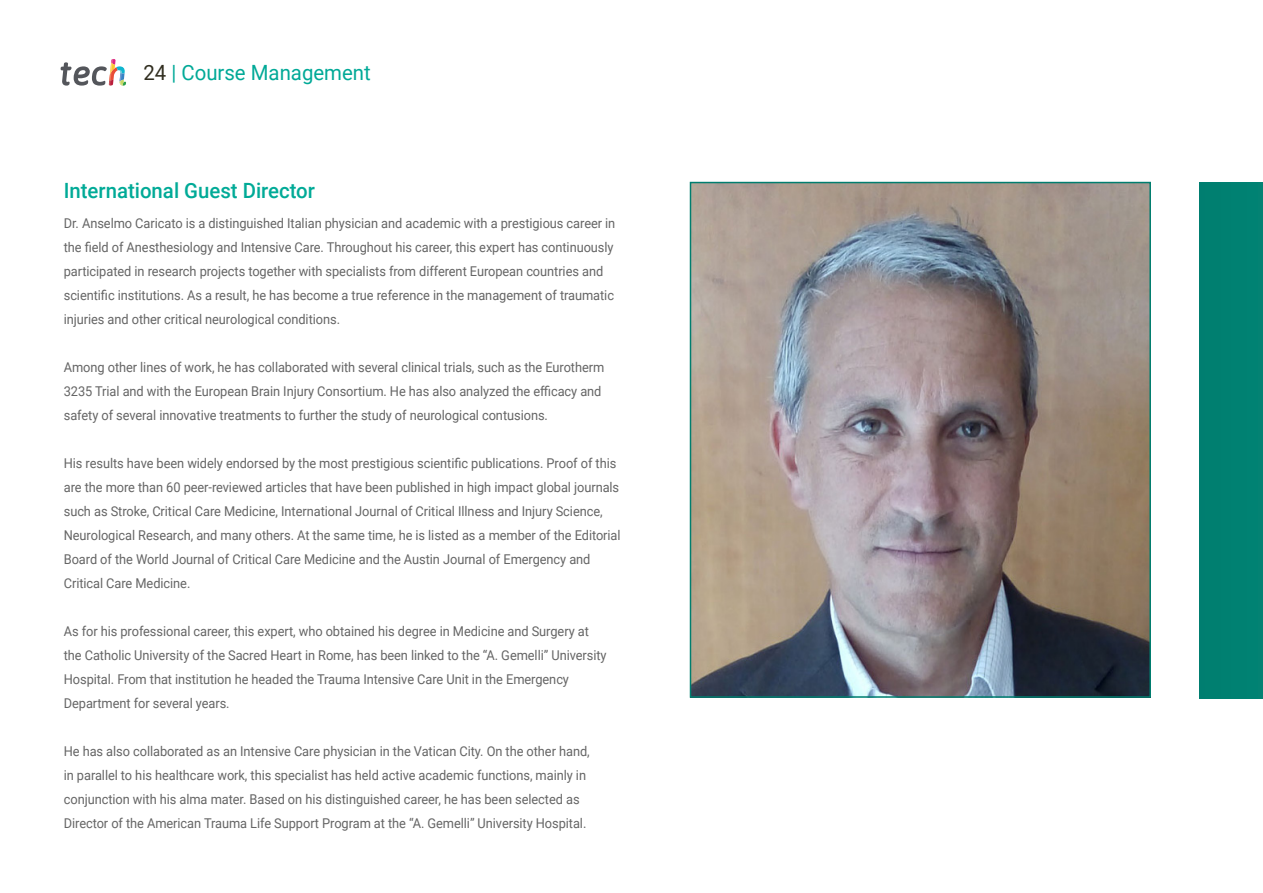
<style>
.page{position:relative;width:1263px;height:893px;background:#fff}
.page>*{position:absolute;margin:0;border:0;box-sizing:border-box;transform-origin:0 0}
.t1{font:500 21px "Roboto";color:#00aa97}
.t2{font:21px "Roboto";color:#00a997}
.t3{font:13.5px/24px "Roboto";letter-spacing:-.005em;color:#656565;scale:.95 1}
.s1{color:#312e20}
</style>
<div class="page">
<img style="left:693px;top:185px;width:455px;height:510px">
<div style="left:690px;top:182px;width:461px;height:516px;border:2px solid #007e6f"></div>
<div style="left:1199px;top:182px;width:64px;height:516px;background:#008071"></div>
<svg style="left:61px;top:59px;width:65px;height:27px"></svg>
<h1 class="t2" style="left:144px;top:57px;width:229px"><span class="s1">24</span> | Course Management</h1>
<h1 class="t1" style="left:64px;top:176px;width:253px">International Guest Director</h1>
<p class="t3" style="left:64px;top:210px;width:582px">Dr. Anselmo Caricato is a distinguished Italian physician and academic with a prestigious career in the field of Anesthesiology and Intensive Care. Throughout his career, this expert has continuously participated in research projects together with specialists from different European countries and scientific institutions. As a result, he has become a true reference in the management of traumatic injuries and other critical neurological conditions.</p>
<p class="t3" style="left:64px;top:354px;width:570px">Among other lines of work, he has collaborated with several clinical trials, such as the Eurotherm<br>3235 Trial and with the European Brain Injury Consortium. He has also analyzed the efficacy and safety of several innovative treatments to further the study of neurological contusions.</p>
<p class="t3" style="left:64px;top:450px;width:588px">His results have been widely endorsed by the most prestigious scientific publications. Proof of this are the more than 60 peer-reviewed articles that have been published in high impact global journals such as Stroke, Critical Care Medicine, International Journal of Critical Illness and Injury Science, Neurological Research, and many others. At the same time, he is listed as a member of the Editorial Board of the World Journal of Critical Care Medicine and the Austin Journal of Emergency and Critical Care Medicine.</p>
<p class="t3" style="left:64px;top:618px;width:573px">As for his professional career, this expert, who obtained his degree in Medicine and Surgery at the Catholic University of the Sacred Heart in Rome, has been linked to the “A. Gemelli” University Hospital. From that institution he headed the Trauma Intensive Care Unit in the Emergency Department for several years.</p>
<p class="t3" style="left:64px;top:738px;width:555px">He has also collaborated as an Intensive Care physician in the Vatican City. On the other hand, in parallel to his healthcare work, this specialist has held active academic functions, mainly in conjunction with his alma mater. Based on his distinguished career, he has been selected as Director of the American Trauma Life Support Program at the “A. Gemelli” University Hospital.</p>
</div>
